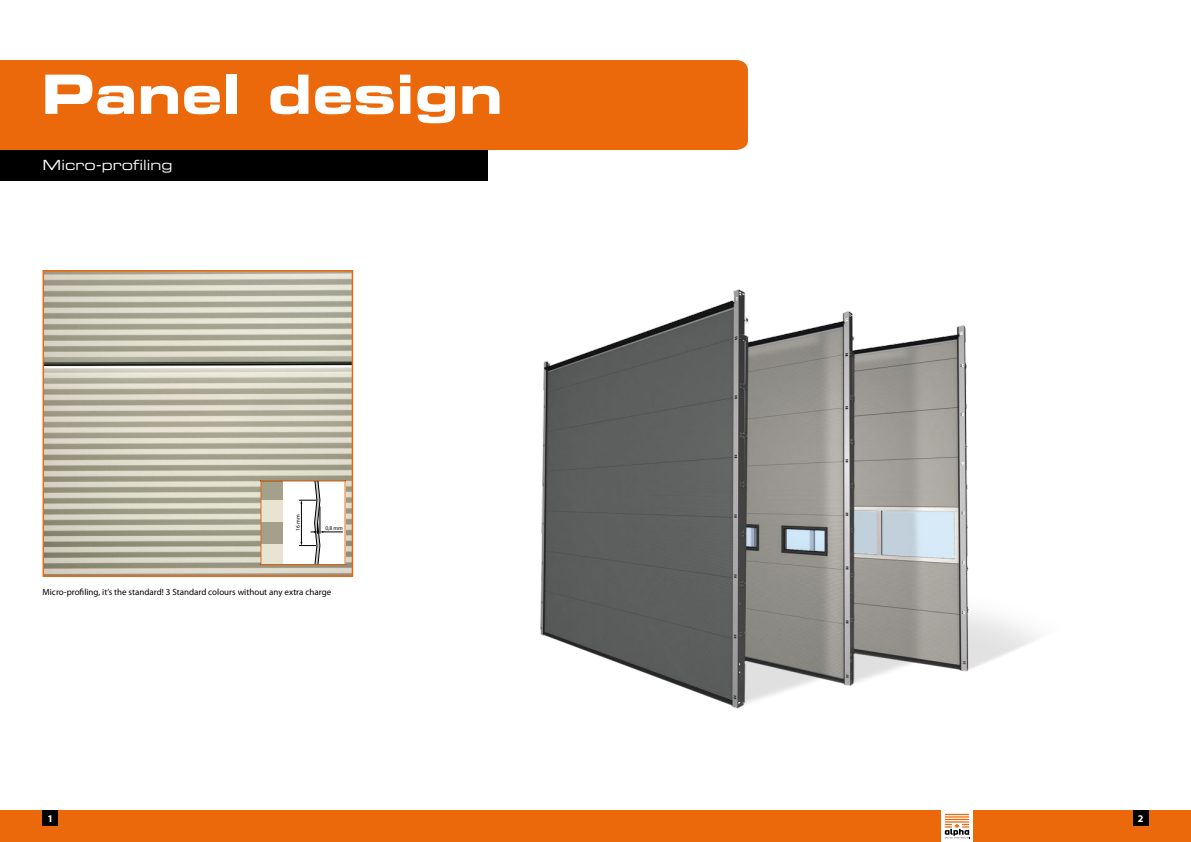
<style>
.page{position:relative;width:1191px;height:842px;background:#fff}
.page>*{position:absolute;margin:0;border:0;box-sizing:border-box;transform-origin:0 0}
.t1{font:54.3px "Eurostile LT Pro Bold Ex 2";color:#fff}
.t2{font:14px "Eurostile LT Pro Ex 2";color:#fff}
.t3{font:700 10.2px "Myriad Pro";color:#fff}
.t4{font:9px "Myriad Pro";color:#000}
.t5{font:5.6px "Myriad Pro";color:#000}
</style>
<div class="page">
<img style="left:46px;top:273px;width:304px;height:301px">
<div style="left:43px;top:270px;width:310px;height:307px;border:2px solid #eb690b"></div>
<svg style="left:262px;top:482px;width:81px;height:81px"></svg>
<div style="left:260px;top:480px;width:85px;height:85px;border:1px solid #eb690b"></div>
<div style="left:0;top:60px;width:748px;height:90px;background:#eb690b"></div>
<div style="left:0;top:150px;width:487px;height:30px;background:#000"></div>
<img style="left:540px;top:289px;width:498px;height:420px">
<div style="left:595px;top:810px;width:596px;height:32px;background:#eb690b"></div>
<div style="left:0;top:810px;width:595px;height:32px;background:#eb690b"></div>
<div style="left:1133px;top:810px;width:15px;height:15px;background:#000"></div>
<div style="left:43px;top:810px;width:15px;height:15px;background:#000"></div>
<svg style="left:941px;top:810px;width:32px;height:32px"></svg>
<svg style="left:944px;top:814px;width:26px;height:24px"></svg>
<h1 class="t1" style="left:41px;top:56px;width:463px">Panel design</h1>
<h2 class="t2" style="left:43px;top:155px;width:131px">Micro-profiling</h2>
<p class="t5" style="left:295px;top:531px;width:18px;rotate:-90deg">16 mm</p>
<p class="t5" style="left:325px;top:525px;width:19px">0,8 mm</p>
<p class="t4" style="left:43px;top:586px;width:290px">Micro-profiling, it’s the standard! 3 Standard colours without any extra charge</p>
<p class="t3" style="left:47px;top:811px;width:7px">1</p>
<p class="t3" style="left:1138px;top:811px;width:7px">2</p>
</div>
